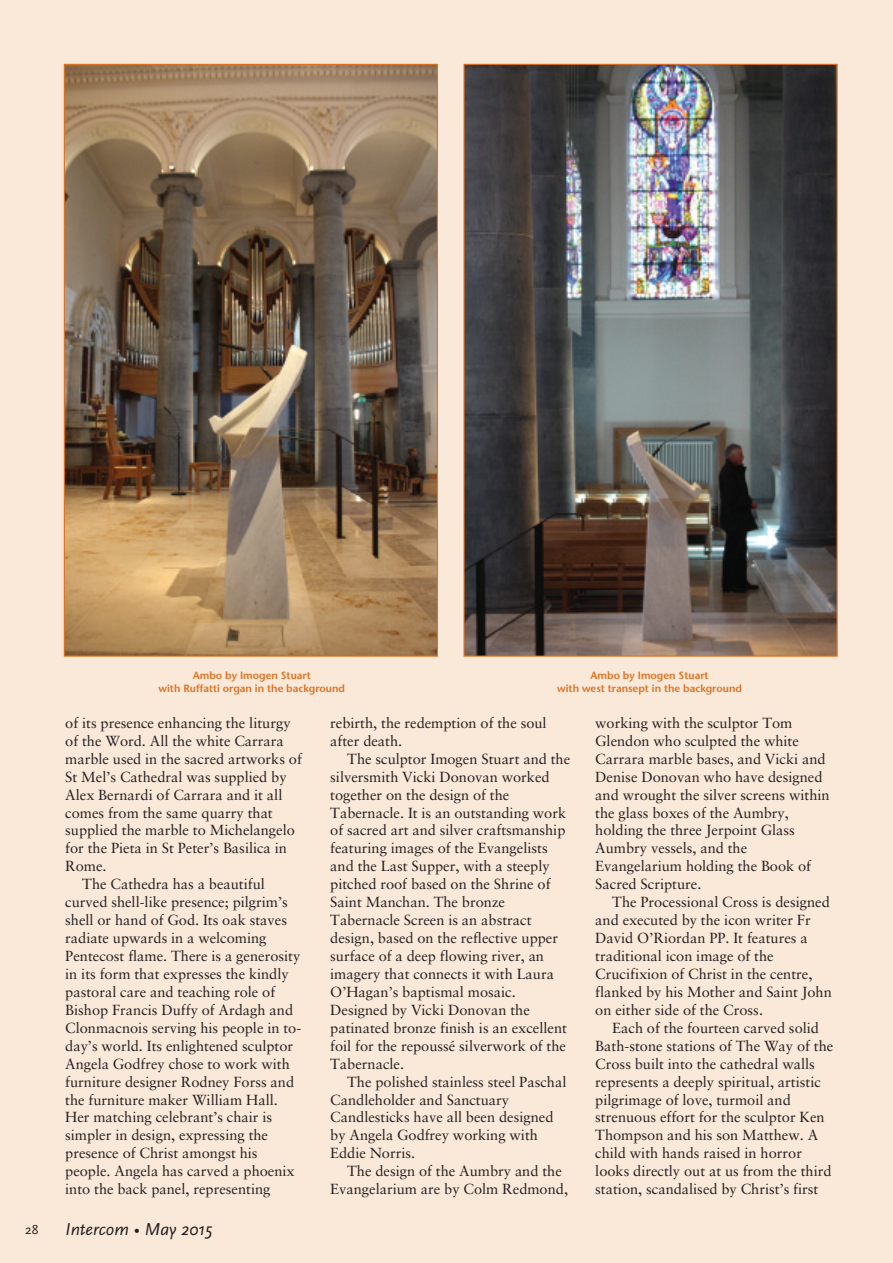
<style>
.page{position:relative;width:893px;height:1263px;background:#fae8d8}
.page>*{position:absolute;margin:0;border:0;box-sizing:border-box;transform-origin:0 0}
.t1{font:italic 18px "Scala Sans";color:#231f20}
.t2{font:14.7px/18px "Sabon";color:#231f20}
.t3{font:13.5px "Scala Sans";color:#231f20}
.t4{font:600 10.5px/12.6px "Stone Sans";color:#de7121;text-align:center}
</style>
<div class="page">
<img style="left:66px;top:66px;width:370px;height:589px">
<img style="left:465px;top:66px;width:371px;height:589px">
<p class="t4" style="left:159px;top:670px;width:188px">Ambo by Imogen Stuart<br>with Ruffatti organ in the background</p>
<p class="t4" style="left:557px;top:670px;width:186px">Ambo by Imogen Stuart<br>with west transept in the background</p>
<p class="t2" style="left:65px;top:715px;width:227px">of its presence enhancing the liturgy</p>
<p class="t2" style="left:65px;top:733px;width:220px">of the Word. All the white Carrara</p>
<p class="t2" style="left:65px;top:751px;width:238px">marble used in the sacred artworks of</p>
<p class="t2" style="left:65px;top:769px;width:223px">St Mel’s Cathedral was supplied by</p>
<p class="t2" style="left:65px;top:787px;width:219px">Alex Bernardi of Carrara and it all</p>
<p class="t2" style="left:65px;top:804px;width:209px">comes from the same quarry that</p>
<p class="t2" style="left:65px;top:822px;width:231px">supplied the marble to Michelangelo</p>
<p class="t2" style="left:65px;top:840px;width:223px">for the Pieta in St Peter’s Basilica in</p>
<p class="t2" style="left:65px;top:858px;width:43px">Rome.</p>
<p class="t2" style="left:82px;top:876px;width:184px">The Cathedra has a beautiful</p>
<p class="t2" style="left:65px;top:894px;width:224px">curved shell-like presence; pilgrim’s</p>
<p class="t2" style="left:65px;top:912px;width:223px">shell or hand of God. Its oak staves</p>
<p class="t2" style="left:65px;top:930px;width:203px">radiate upwards in a welcoming</p>
<p class="t2" style="left:65px;top:948px;width:237px">Pentecost flame. There is a generosity</p>
<p class="t2" style="left:65px;top:966px;width:225px">in its form that expresses the kindly</p>
<p class="t2" style="left:65px;top:984px;width:212px">pastoral care and teaching role of</p>
<p class="t2" style="left:65px;top:1002px;width:229px">Bishop Francis Duffy of Ardagh and</p>
<p class="t2" style="left:65px;top:1020px;width:237px">Clonmacnois serving his people in to-</p>
<p class="t2" style="left:65px;top:1038px;width:230px">day’s world. Its enlightened sculptor</p>
<p class="t2" style="left:65px;top:1056px;width:226px">Angela Godfrey chose to work with</p>
<p class="t2" style="left:65px;top:1074px;width:230px">furniture designer Rodney Forss and</p>
<p class="t2" style="left:65px;top:1091px;width:214px">the furniture maker William Hall.</p>
<p class="t2" style="left:65px;top:1109px;width:208px">Her matching celebrant’s chair is</p>
<p class="t2" style="left:65px;top:1127px;width:204px">simpler in design, expressing the</p>
<p class="t2" style="left:65px;top:1145px;width:194px">presence of Christ amongst his</p>
<p class="t2" style="left:65px;top:1163px;width:231px">people. Angela has carved a phoenix</p>
<p class="t2" style="left:65px;top:1181px;width:207px">into the back panel, representing</p>
<p class="t3" style="left:25px;top:1222px;width:15px">28</p>
<p class="t1" style="left:65px;top:1219px;width:148px">Intercom • May 2015</p>
<p class="t2" style="left:330px;top:715px;width:218px">rebirth, the redemption of the soul after death.</p>
<p class="t2" style="left:330px;top:751px;width:241px;text-indent:17px">The sculptor Imogen Stuart and the silversmith Vicki Donovan worked together on the design of the Tabernacle. It is an outstanding work of sacred art and silver craftsmanship featuring images of the Evangelists and the Last Supper, with a steeply pitched roof based on the Shrine of Saint Manchan. The bronze Tabernacle Screen is an abstract design, based on the reflective upper surface of a deep flowing river, an imagery that connects it with Laura O’Hagan’s baptismal mosaic.<br>Designed by Vicki Donovan the patinated bronze finish is an excellent foil for the repoussé silverwork of the Tabernacle.</p>
<p class="t2" style="left:330px;top:1074px;width:238px;text-indent:17px">The polished stainless steel Paschal<br>Candleholder and Sanctuary<br>Candlesticks have all been designed by Angela Godfrey working with<br>Eddie Norris.</p>
<p class="t2" style="left:330px;top:1163px;width:239px;text-indent:17px">The design of the Aumbry and the<br>Evangelarium are by Colm Redmond,</p>
<p class="t2" style="left:595px;top:715px;width:236px">working with the sculptor Tom<br>Glendon who sculpted the white<br>Carrara marble bases, and Vicki and<br>Denise Donovan who have designed and wrought the silver screens within the glass boxes of the Aumbry, holding the three Jerpoint Glass<br>Aumbry vessels, and the<br>Evangelarium holding the Book of<br>Sacred Scripture.</p>
<p class="t2" style="left:595px;top:894px;width:238px;text-indent:17px">The Processional Cross is designed and executed by the icon writer Fr<br>David O’Riordan PP. It features a traditional icon image of the<br>Crucifixion of Christ in the centre, flanked by his Mother and Saint John on either side of the Cross.</p>
<p class="t2" style="left:595px;top:1020px;width:240px;text-indent:17px">Each of the fourteen carved solid Bath-stone stations of The Way of the Cross built into the cathedral walls represents a deeply spiritual, artistic pilgrimage of love, turmoil and strenuous effort for the sculptor Ken Thompson and his son Matthew. A child with hands raised in horror looks directly out at us from the third station, scandalised by Christ’s first</p>
</div>
